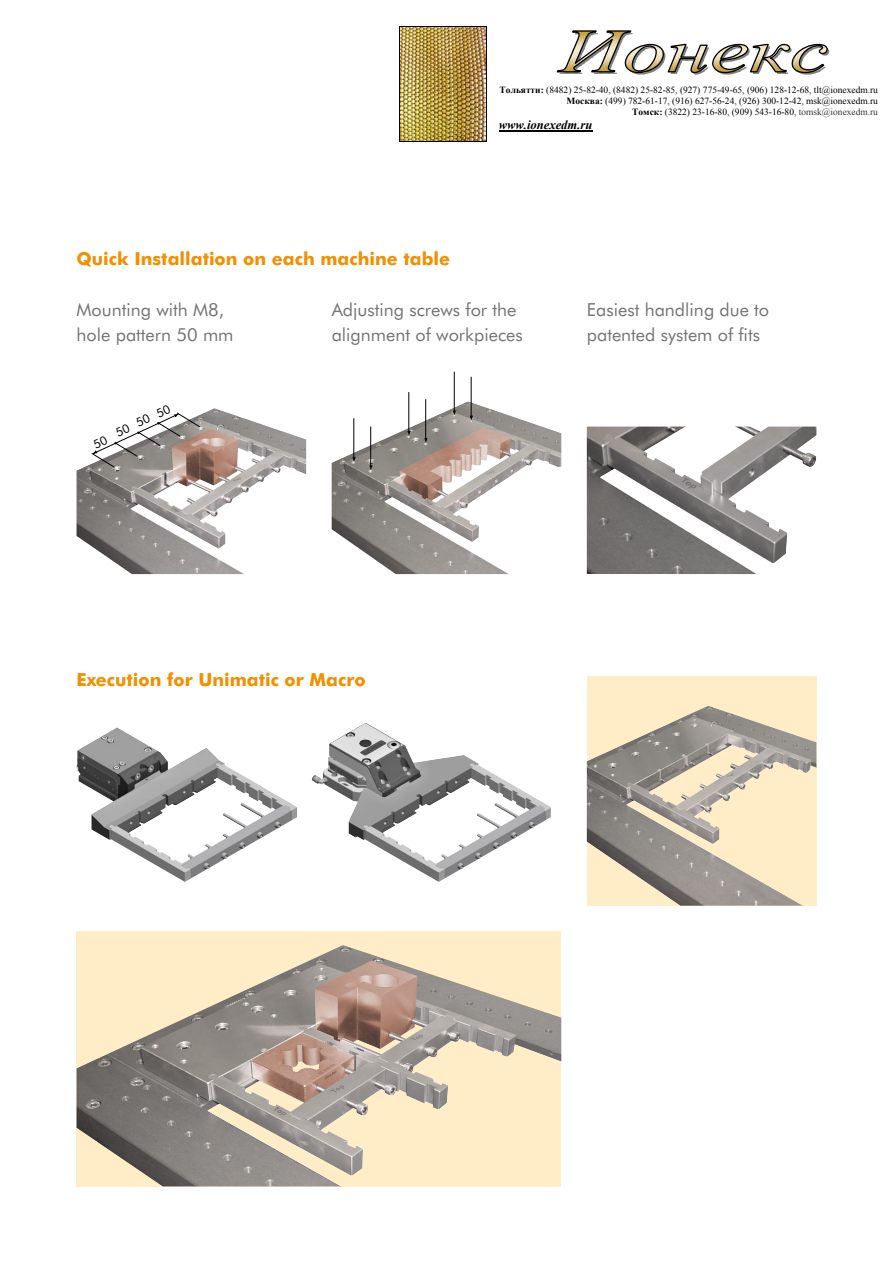
<style>
.page{position:relative;width:893px;height:1263px;background:#fff}
.page>*{position:absolute;margin:0;border:0;box-sizing:border-box;transform-origin:0 0}
.t1{font:18px/25.5px "Futura BT";color:#747476}
.t2{font:700 18px "Futura BT";color:#f19000}
.t3{font:italic 700 12.6px "Times New Roman";color:#000}
.t4{font:12px "Futura BT";color:#000}
.t5{font:9.45px/10.8px "Times New Roman";color:#000;text-align:right}
.s1{font-weight:700}
.s2{color:#363636}
</style>
<div class="page">
<img style="left:332px;top:401px;width:229px;height:173px">
<div style="left:77px;top:931px;width:484px;height:255px;background:#ffedc7"></div>
<img style="left:77px;top:945px;width:484px;height:241px">
<img style="left:77px;top:408px;width:229px;height:166px">
<svg style="left:91px;top:412px;width:109px;height:56px"></svg>
<img style="left:312px;top:723px;width:239px;height:159px">
<img style="left:77px;top:727px;width:220px;height:155px">
<img style="left:587px;top:427px;width:229px;height:147px">
<svg style="left:352px;top:457px;width:4px;height:5px"></svg>
<hr style="left:354px;top:418px;width:1px;height:41px;background:#000">
<svg style="left:407px;top:431px;width:4px;height:4px"></svg>
<hr style="left:409px;top:392px;width:1px;height:40px;background:#000">
<svg style="left:453px;top:410px;width:3px;height:5px"></svg>
<hr style="left:454px;top:372px;width:1px;height:40px;background:#000">
<svg style="left:369px;top:465px;width:4px;height:5px"></svg>
<hr style="left:370px;top:426px;width:1px;height:41px;background:#000">
<svg style="left:424px;top:438px;width:4px;height:5px"></svg>
<hr style="left:425px;top:399px;width:1px;height:41px;background:#000">
<hr style="left:471px;top:377px;width:1px;height:40px;background:#000">
<div style="left:587px;top:676px;width:229px;height:230px;background:#ffedc7"></div>
<img style="left:587px;top:706px;width:229px;height:200px">
<svg style="left:556px;top:30px;width:273px;height:45px"></svg>
<img style="left:400px;top:27px;width:86px;height:114px">
<hr style="left:399px;top:26px;width:88px;height:1px;background:#000">
<hr style="left:399px;top:27px;width:1px;height:114px;background:#000">
<hr style="left:486px;top:27px;width:1px;height:114px;background:#000">
<hr style="left:399px;top:141px;width:88px;height:1px;background:#000">
<hr style="left:499px;top:130px;width:93px;height:2px;background:#000">
<h1 class="t2" style="left:77px;top:248px;width:375px">Quick I nstallation on each machine table</h1>
<p class="t5" style="left:500px;top:85px;width:380px"><span class="s1">Тольятти:</span> (8482) 25-82-40, (8482) 25-82-85, (927) 775-49-65, (906) 128-12-68, tlt@ionexedm.ru<br><span class="s1">Москва:</span> (499) 782-61-17, (916) 627-56-24, (926) 300-12-42, msk@ionexedm.ru<br><span class="s1">Томск:</span> (3822) 23-16-80, (909) 543-16-80, <span class="s2">tomsk@ionexedm.ru</span></p>
<h2 class="t3" style="left:499px;top:118px;width:95px">www.ionexedm.ru</h2>
<h1 class="t1" style="left:77px;top:296px;width:159px">Mounting with M8, hole pattern 50 mm</h1>
<p class="t4" style="left:90px;top:437px;width:86px;rotate:-25deg">50 50 50 50</p>
<h1 class="t1" style="left:332px;top:296px;width:192px">Adjusting screws for the alignment of workpieces</h1>
<h1 class="t1" style="left:587px;top:296px;width:184px">Easiest handling due to patented system of fits</h1>
<h1 class="t2" style="left:77px;top:669px;width:291px">Execution for Unimatic or Macro</h1>
</div>
